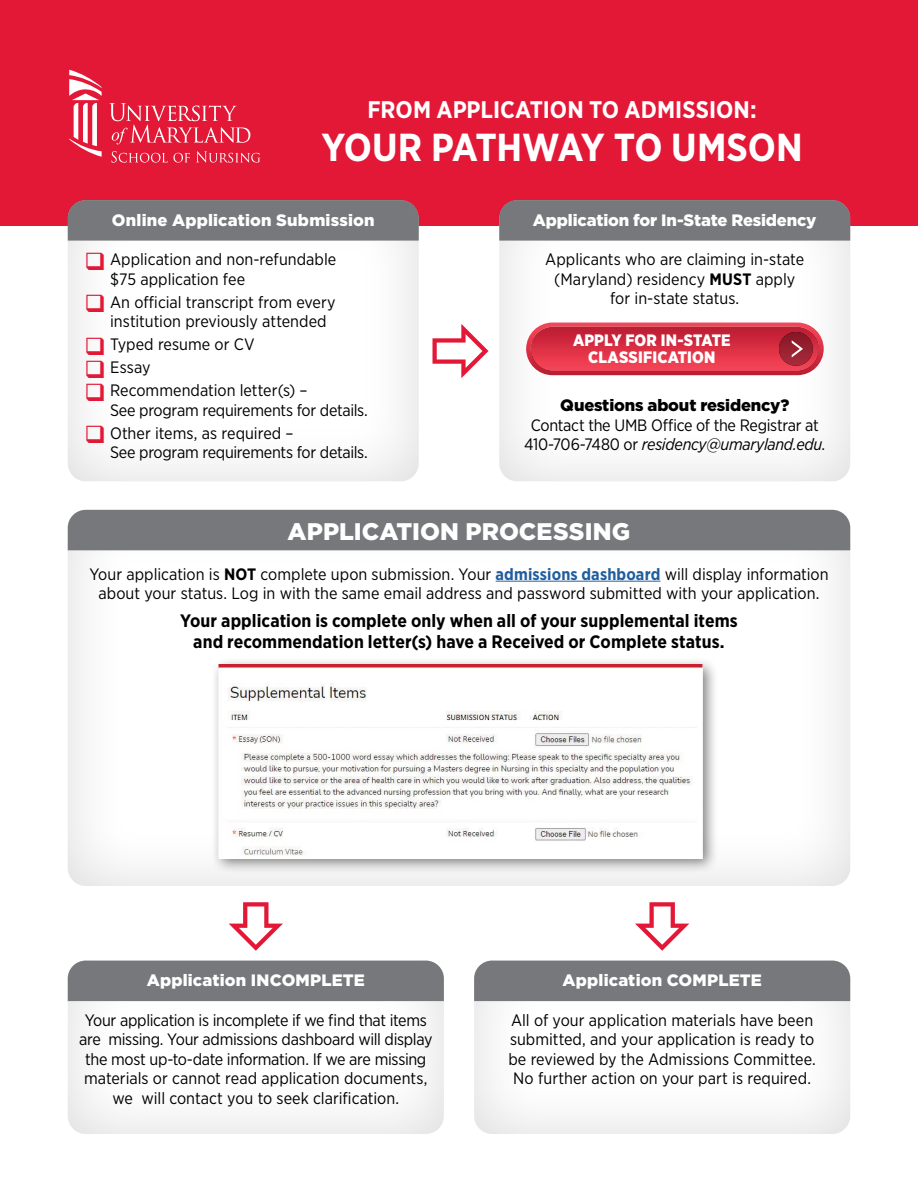
<style>
.page{position:relative;width:918px;height:1188px;background:#fff}
.page>*{position:absolute;margin:0;border:0;box-sizing:border-box;transform-origin:0 0}
.t1{font:700 39px "Gotham Narrow";letter-spacing:-.005em;color:#fff}
.t2{font:700 24px "Gotham Narrow";color:#fff}
.t3{font:900 24px "Gotham";letter-spacing:.005em;color:#fff}
.t4{font:700 18px/21px "Gotham Narrow";letter-spacing:.005em;color:#000;text-align:center}
.t5{font:16.5px/19.5px "Gotham Narrow";letter-spacing:-.005em;color:#000}
.t6{font:900 16.5px "Gotham";letter-spacing:.01em;color:#fff}
.t7{font:900 16.5px "Gotham";letter-spacing:-.01em;color:#fff}
.t8{font:900 16.5px/16.5px "Gotham Narrow";letter-spacing:.01em;color:#fff;text-align:center}
.s1{color:#e31837}
.s2{font-weight:700}
.s3{font-family:"Gotham";font-weight:900}
.s4{font-style:italic}
.s5{font-weight:700;color:#215e9e}
</style>
<div class="page">
<div style="left:0;top:0;width:918px;height:226px;background:#e31837"></div>
<svg style="left:111px;top:151px;width:79px;height:12px"></svg>
<svg style="left:196px;top:151px;width:64px;height:12px"></svg>
<svg style="left:109px;top:103px;width:141px;height:41px"></svg>
<svg style="left:69px;top:70px;width:33px;height:87px"></svg>
<div style="left:54px;top:200px;width:378px;height:292px;background:#000;opacity:.15"></div>
<div style="left:68px;top:200px;width:351px;height:41px;background:#77787b"></div>
<svg style="left:432px;top:324px;width:54px;height:54px"></svg>
<div style="left:486px;top:200px;width:378px;height:292px;background:#000;opacity:.15"></div>
<div style="left:499px;top:200px;width:351px;height:41px;background:#77787b"></div>
<svg style="left:526px;top:323px;width:298px;height:52px;background:#d6384b"></svg>
<div style="left:54px;top:509px;width:808px;height:389px;background:#000;opacity:.15"></div>
<div style="left:68px;top:510px;width:782px;height:40px;background:#77787b"></div>
<hr style="left:496px;top:581px;width:165px;height:1px;background:#215e9e">
<div style="left:210px;top:656px;width:508px;height:218px;background:#000;opacity:.5"></div>
<img style="left:219px;top:665px;width:483px;height:193px">
<svg style="left:229px;top:902px;width:54px;height:49px"></svg>
<div style="left:54px;top:960px;width:402px;height:185px;background:#000;opacity:.15"></div>
<div style="left:68px;top:961px;width:376px;height:40px;background:#77787b"></div>
<svg style="left:635px;top:902px;width:54px;height:49px"></svg>
<div style="left:461px;top:960px;width:401px;height:185px;background:#000;opacity:.15"></div>
<div style="left:474px;top:961px;width:376px;height:40px;background:#77787b"></div>
<p class="t2" style="left:367px;top:95px;width:391px">FROM APPLICATION TO ADMISSION:</p>
<p class="t1" style="left:322px;top:122px;width:483px">YOUR PATHWAY TO UMSON</p>
<p class="t6" style="left:112px;top:208px;width:264px">Online Application Submission</p>
<p class="t5" style="left:110px;top:249px;width:228px;text-indent:-26px"><span class="s1">❑</span> Application and non-refundable $75 application fee</p>
<p class="t5" style="left:110px;top:292px;width:227px;text-indent:-26px"><span class="s1">❑</span> An official transcript from every institution previously attended</p>
<p class="t5" style="left:84px;top:334px;width:172px"><span class="s1">❑</span> Typed resume or CV</p>
<p class="t5" style="left:84px;top:357px;width:68px"><span class="s1">❑</span> Essay</p>
<p class="t5" style="left:110px;top:380px;width:259px;text-indent:-26px"><span class="s1">❑</span> Recommendation letter(s) –<br>See program requirements for details.</p>
<p class="t5" style="left:110px;top:423px;width:259px;text-indent:-26px"><span class="s1">❑</span> Other items, as required –<br>See program requirements for details.</p>
<p class="t7" style="left:533px;top:208px;width:285px">Application for In-State Residency</p>
<p class="t5" style="left:545px;top:249px;width:260px;text-align:center">Applicants who are claiming in-state (Maryland) residency <span class="s2">MUST</span> apply for in-state status.</p>
<p class="t8" style="left:573px;top:332px;width:159px">APPLY FOR IN-STATE<br>CLASSIFICATION</p>
<p class="t5" style="left:524px;top:395px;width:303px;text-align:center"><span class="s3">Questions about residency?<br></span>Contact the UMB Office of the Registrar at<br>410-706-7480 or <span class="s4">residency@umaryland.edu</span>.</p>
<p class="t3" style="left:288px;top:515px;width:344px">APPLICATION PROCESSING</p>
<p class="t5" style="left:89px;top:564px;width:741px;text-align:center">Your application is <span class="s2">NOT</span> complete upon submission. Your <span class="s5">admissions dashboard</span> will display information about your status. Log in with the same email address and password submitted with your application.</p>
<p class="t4" style="left:180px;top:610px;width:559px">Your application is complete only when all of your supplemental items and recommendation letter(s) have a Received or Complete status.</p>
<p class="t6" style="left:147px;top:969px;width:220px">Application INCOMPLETE</p>
<p class="t5" style="left:79px;top:1010px;width:355px;text-align:center">Your application is incomplete if we find that items are missing. Your admissions dashboard will display the most up-to-date information. If we are missing materials or cannot read application documents, we will contact you to seek clarification.</p>
<p class="t6" style="left:563px;top:969px;width:201px">Application COMPLETE</p>
<p class="t5" style="left:508px;top:1010px;width:309px">All of your application materials have been submitted, and your application is ready to be reviewed by the Admissions Committee.<br>No further action on your part is required.</p>
</div>
